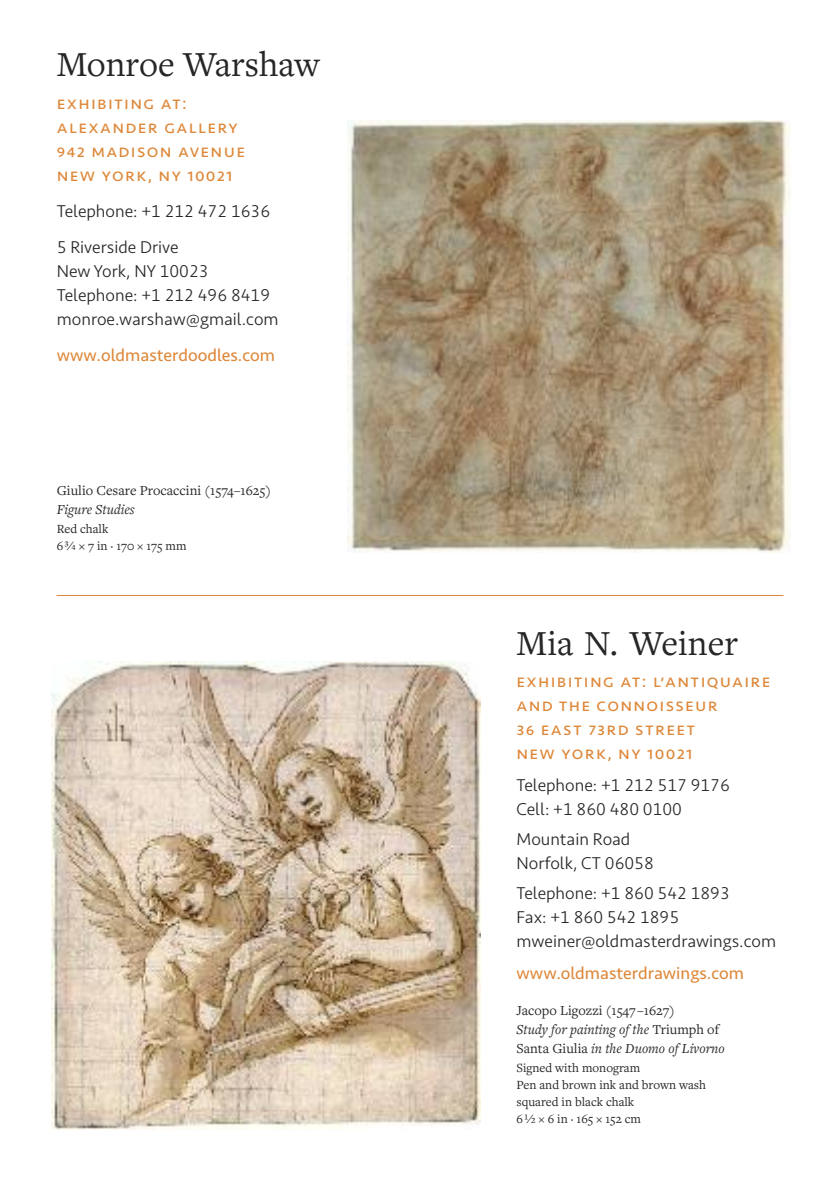
<style>
.page{position:relative;width:840px;height:1191px;background:#fff}
.page>*{position:absolute;margin:0;border:0;box-sizing:border-box;transform-origin:0 0}
.t1{font:36.4px "Freight Text Pro";color:#272627}
.t2{font:18.2px/24px "Seravek";letter-spacing:.07em;color:#de8738}
.t3{font:300 17.8px/24px "Seravek";color:#272627}
.t4{font:17.8px "Seravek";color:#de8738}
.t5{font:14.4px/19px "Freight Text Pro";color:#272627}
.t6{font:italic 14.4px "Freight Text Pro";color:#272627}
.t7{font:13px/17px "Freight Text Pro";color:#272627}
.s1{font-style:italic}
</style>
<div class="page">
<img style="left:52px;top:661px;width:428px;height:468px">
<img style="left:347px;top:121px;width:442px;height:431px">
<hr style="left:57px;top:595px;width:725px;height:1px;background:#de8738">
<h1 class="t1" style="left:57px;top:43px;width:264px">Monroe Warshaw</h1>
<p class="t2" style="left:57px;top:92px;width:190px">exhibiting at: alexander gallerY<br>942 Madison avenue new York, nY 10021</p>
<p class="t3" style="left:57px;top:194px;width:215px;line-height:36px">Telephone: +1 212 472 1636<br>5 Riverside Drive</p>
<p class="t3" style="left:57px;top:260px;width:223px">New York, NY 10023<br>Telephone: +1 212 496 8419 monroe.warshaw@gmail.com</p>
<p class="t4" style="left:57px;top:348px;width:220px">www.oldmasterdoodles.com</p>
<p class="t5" style="left:57px;top:480px;width:216px">Giulio Cesare Procaccini (1574–1625)</p>
<p class="t6" style="left:57px;top:501px;width:79px">Figure Studies</p>
<p class="t7" style="left:57px;top:520px;width:131px">Red chalk<br>6³⁄₄ × 7 in · 170 × 175 mm</p>
<h1 class="t1" style="left:516px;top:621px;width:223px">Mia N. Weiner</h1>
<p class="t2" style="left:516px;top:670px;width:255px">exhibiting at: l’antiquaire and the Connoisseur<br>36 east 73rd street<br>new York, nY 10021</p>
<p class="t3" style="left:516px;top:774px;width:215px">Telephone: +1 212 517 9176<br>Cell: +1 860 480 0100</p>
<p class="t3" style="left:516px;top:828px;width:139px">Mountain Road<br>Norfolk, CT 06058</p>
<p class="t3" style="left:516px;top:882px;width:261px">Telephone: +1 860 542 1893<br>Fax: +1 860 542 1895 mweiner@oldmasterdrawings.com</p>
<p class="t4" style="left:516px;top:966px;width:229px">www.oldmasterdrawings.com</p>
<p class="t5" style="left:516px;top:1000px;width:210px">Jacopo Ligozzi (1547–1627)<br><span class="s1">Study for painting of the</span> Triumph of<br>Santa Giulia <span class="s1">in the Duomo of Livorno</span></p>
<p class="t7" style="left:516px;top:1058px;width:191px">Signed with monogram<br>Pen and brown ink and brown wash squared in black chalk<br>6¹⁄₂ × 6 in · 165 × 152 cm</p>
</div>
